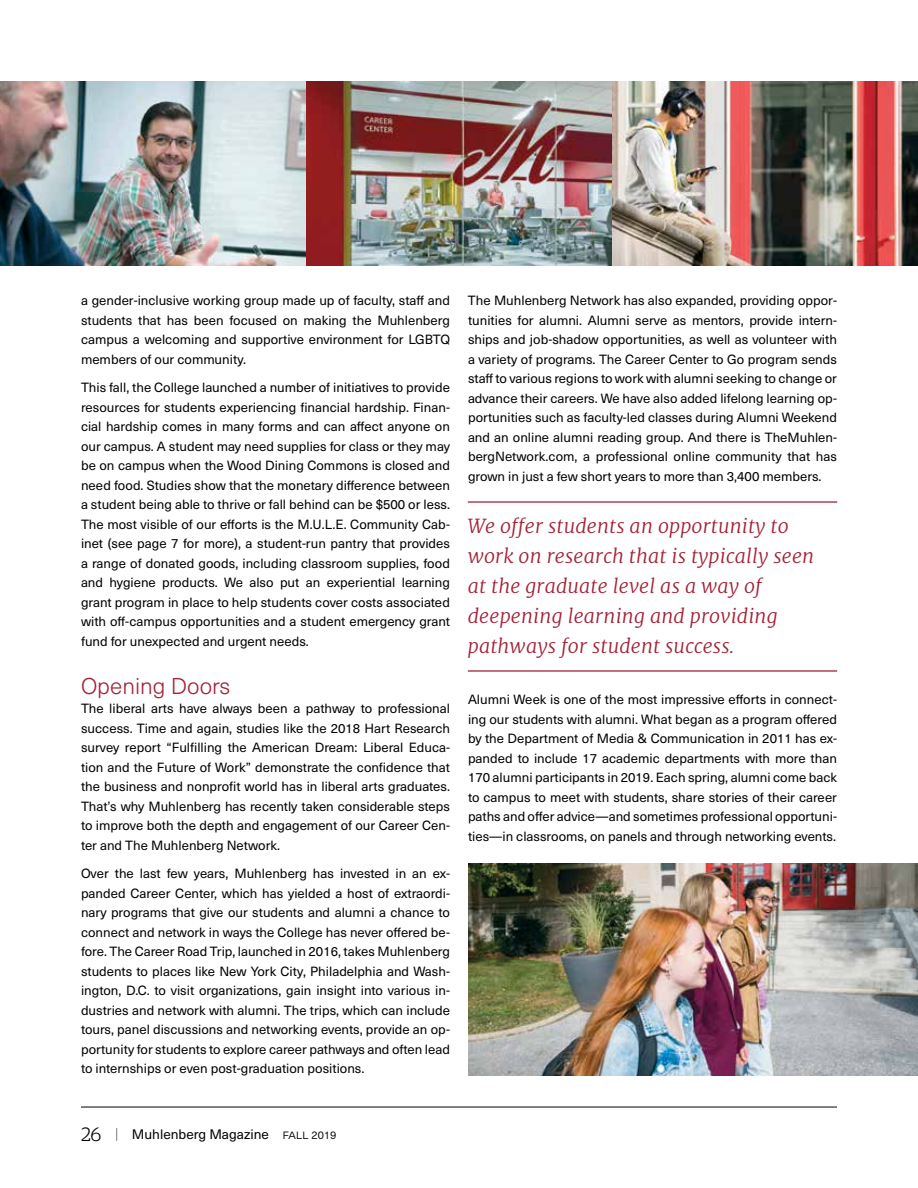
<style>
.page{position:relative;width:918px;height:1188px;background:#fff}
.page>*{position:absolute;margin:0;border:0;box-sizing:border-box;transform-origin:0 0}
.t1{font:300 22.5px "Neue Haas Unica Pro";color:#a42036}
.t2{font:italic 300 19.5px/30px "Merriweather";letter-spacing:.01em;color:#a42036}
.t3{font:13.5px "Neue Haas Unica Pro";color:#000}
.t4{font:13.2px/19.5px "Neue Haas Unica Pro";color:#000;text-align:justify}
.s1{font-family:"Duplicate Slab";font-weight:300;font-size:21px}
.s2{font-weight:100}
.s3{font-weight:300}
</style>
<div class="page">
<hr style="left:81px;top:1107px;width:756px;height:1px;background:#000">
<img style="left:468px;top:863px;width:450px;height:212px">
<img style="left:0;top:81px;width:918px;height:185px">
<hr style="left:468px;top:501px;width:369px;height:2px;background:#a42036">
<hr style="left:468px;top:670px;width:369px;height:2px;background:#a42036">
<p class="t4" style="left:81px;top:291px;width:371px">a gender-inclusive working group made up of faculty, staff and students that has been focused on making the Muhlenberg campus a welcoming and supportive environment for LGBTQ members of our community.</p>
<p class="t4" style="left:81px;top:378px;width:371px">This fall, the College launched a number of initiatives to provide resources for students experiencing financial hardship. Finan&shy;cial hardship comes in many forms and can affect anyone on our campus. A student may need supplies for class or they may be on campus when the Wood Dining Commons is closed and need food. Studies show that the monetary difference between a student being able to thrive or fall behind can be $500 or less.<br>The most visible of our efforts is the M.U.L.E. Community Cab&shy;inet (see page 7 for more), a student-run pantry that provides a range of donated goods, including classroom supplies, food and hygiene products. We also put an experiential learning grant program in place to help students cover costs associated with off-campus opportunities and a student emergency grant fund for unexpected and urgent needs.</p>
<h1 class="t1" style="left:81px;top:673px;width:151px">Opening Doors</h1>
<p class="t4" style="left:81px;top:699px;width:371px">The liberal arts have always been a pathway to professional success. Time and again, studies like the 2018 Hart Research survey report “Fulfilling the American Dream: Liberal Educa&shy;tion and the Future of Work” demonstrate the confidence that the business and nonprofit world has in liberal arts graduates.<br>That’s why Muhlenberg has recently taken considerable steps to improve both the depth and engagement of our Career Cen&shy;ter and The Muhlenberg Network.</p>
<p class="t4" style="left:81px;top:864px;width:371px">Over the last few years, Muhlenberg has invested in an ex&shy;panded Career Center, which has yielded a host of extraordi&shy;nary programs that give our students and alumni a chance to connect and network in ways the College has never offered be&shy;fore. The Career Road Trip, launched in 2016, takes Muhlenberg students to places like New York City, Philadelphia and Wash&shy;ington, D.C. to visit organizations, gain insight into various in&shy;dustries and network with alumni. The trips, which can include tours, panel discussions and networking events, provide an op&shy;portunity for students to explore career pathways and often lead to internships or even post-graduation positions.</p>
<p class="t4" style="left:468px;top:291px;width:371px">The Muhlenberg Network has also expanded, providing oppor&shy;tunities for alumni. Alumni serve as mentors, provide intern&shy;ships and job-shadow opportunities, as well as volunteer with a variety of programs. The Career Center to Go program sends staff to various regions to work with alumni seeking to change or advance their careers. We have also added lifelong learning op&shy;portunities such as faculty-led classes during Alumni Weekend and an online alumni reading group. And there is TheMuhlen&shy;bergNetwork.com, a professional online community that has grown in just a few short years to more than 3,400 members.</p>
<h2 class="t2" style="left:468px;top:510px;width:348px">We offer students an opportunity to work on research that is typically seen at the graduate level as a way of deepening learning and providing pathways for student success.</h2>
<p class="t4" style="left:468px;top:690px;width:371px">Alumni Week is one of the most impressive efforts in connect&shy;ing our students with alumni. What began as a program offered by the Department of Media &amp; Communication in 2011 has ex&shy;panded to include 17 academic departments with more than 170 alumni participants in 2019. Each spring, alumni come back to campus to meet with students, share stories of their career paths and offer advice—and sometimes professional opportuni&shy;ties—in classrooms, on panels and through networking events.</p>
<p class="t3" style="left:81px;top:1127px;width:257px"><span class="s1">26</span> <span class="s2">|</span> Muhlenberg Magazine <span class="s3">fall 2019</span></p>
</div>
